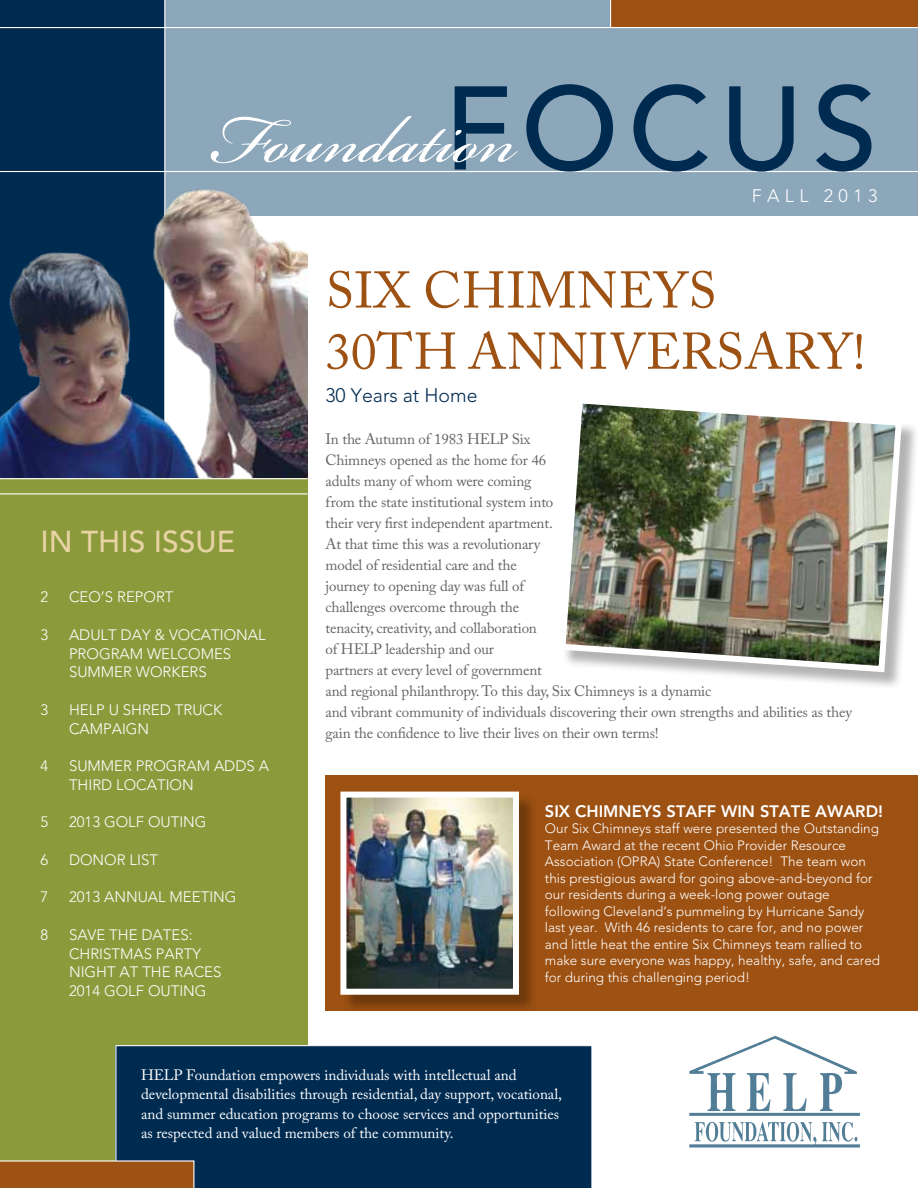
<style>
.page{position:relative;width:918px;height:1188px;background:#fff}
.page>*{position:absolute;margin:0;border:0;box-sizing:border-box;transform-origin:0 0}
.t1{font:103.5px "Bickham Script MM 400";color:#fff}
.t2{font:51px/61.2px "Adobe Caslon Pro";letter-spacing:.015em;color:#9d5112}
.t3{font:500 30px "Avenir";color:#e8d3a5}
.t4{font:300 19.5px "Avenir";color:#002b51}
.t5{font:300 18px "Avenir";letter-spacing:.3em;color:#fff}
.t6{font:800 16.5px "Avenir";color:#fff}
.t7{font:15px/21px "Adobe Caslon Pro";letter-spacing:-.01em;color:#636466}
.t8{font:15px/19.5px "Adobe Caslon Pro";color:#fff}
.t9{font:300 15px/18.8px "Avenir";color:#fff}
.t10{font:300 13.5px/16.5px "Avenir";color:#fff}
.s1{font-family:"Avenir";font-weight:500;font-size:117.45px;color:#002b51}
</style>
<div class="page">
<div style="left:326px;top:775px;width:592px;height:236px;background:#9d5112"></div>
<div style="left:164px;top:0;width:754px;height:216px;background:#8ca6ba"></div>
<div style="left:0;top:0;width:165px;height:649px;background:#002b51"></div>
<div style="left:611px;top:0;width:307px;height:28px;background:#9d5112"></div>
<hr style="left:0;top:171px;width:918px;height:1px;background:#fff">
<hr style="left:0;top:27px;width:918px;height:1px;background:#fff">
<svg style="left:610px;top:0;width:1px;height:27px"></svg>
<hr style="left:164px;top:0;width:1px;height:469px;background:#fff">
<img style="left:0;top:146px;width:308px;height:332px">
<div style="left:0;top:478px;width:308px;height:710px;background:#8b9b3c"></div>
<hr style="left:0;top:478px;width:308px;height:1px;background:#fff">
<hr style="left:0;top:493px;width:308px;height:1px;background:#fff">
<svg style="left:689px;top:1036px;width:171px;height:112px"></svg>
<div style="left:115px;top:1045px;width:477px;height:143px;background:#002b51"></div>
<svg style="left:0;top:1160px;width:194px;height:28px;background:#a0591d"></svg>
<div style="left:343px;top:794px;width:195px;height:220px;background:#000;opacity:.3"></div>
<img style="left:347px;top:799px;width:165px;height:189px">
<div style="left:340px;top:792px;width:179px;height:203px;border:6px solid #fff"></div>
<div style="left:562px;top:400px;width:356px;height:291px;background:#000;opacity:.3"></div>
<img style="left:562px;top:400px;width:343px;height:275px">
<h1 class="t1" style="left:209px;top:84px;width:670px">Foundation<span class="s1">FOCUS</span></h1>
<p class="t5" style="left:752px;top:186px;width:127px">FALL 2013</p>
<h3 class="t3" style="left:40px;top:524px;width:196px">IN THIS ISSUE</h3>
<p class="t9" style="left:40px;top:588px;width:9px">2</p>
<p class="t9" style="left:69px;top:588px;width:106px">CEO’s Report</p>
<p class="t9" style="left:40px;top:625px;width:9px">3</p>
<p class="t9" style="left:69px;top:625px;width:121px">Adult Day &amp; Voca</p>
<p class="t9" style="left:211px;top:625px;width:47px">tional</p>
<p class="t9" style="left:69px;top:644px;width:11px">Pro</p>
<p class="t9" style="left:99px;top:644px;width:73px">gram Welco</p>
<p class="t9" style="left:69px;top:644px;width:164px;text-indent:132px">mes<br>Summer Workers</p>
<p class="t9" style="left:40px;top:700px;width:9px">3</p>
<p class="t9" style="left:69px;top:700px;width:64px">HELP U Shre</p>
<p class="t9" style="left:160px;top:700px;width:64px">d Truck</p>
<p class="t9" style="left:69px;top:719px;width:63px">CAMPAIGN</p>
<p class="t9" style="left:40px;top:757px;width:19px">4 S</p>
<p class="t9" style="left:77px;top:757px;width:69px">ummer Pro</p>
<p class="t9" style="left:166px;top:757px;width:102px">gram Adds a</p>
<p class="t9" style="left:69px;top:775px;width:67px">Th ird Loca</p>
<p class="t9" style="left:157px;top:775px;width:38px">tion</p>
<p class="t9" style="left:40px;top:813px;width:9px">5</p>
<p class="t9" style="left:69px;top:813px;width:46px">2013 Golf</p>
<p class="t9" style="left:148px;top:813px;width:60px">Outing</p>
<p class="t9" style="left:40px;top:850px;width:24px">6 Do</p>
<p class="t9" style="left:93px;top:850px;width:67px">nor List</p>
<p class="t9" style="left:40px;top:888px;width:9px">7</p>
<p class="t9" style="left:69px;top:888px;width:57px">2013 ANNU</p>
<p class="t9" style="left:148px;top:888px;width:63px">AL M EETING</p>
<p class="t9" style="left:40px;top:925px;width:19px">8 Save</p>
<p class="t9" style="left:69px;top:925px;width:125px;text-indent:40px">the DateS:<br>Christmas Par</p>
<p class="t9" style="left:69px;top:944px;width:133px;text-indent:115px">ty<br>N ight at the Race</p>
<p class="t9" style="left:213px;top:963px;width:10px">s</p>
<p class="t9" style="left:69px;top:982px;width:46px">2014 Golf</p>
<p class="t9" style="left:148px;top:982px;width:60px">Outing</p>
<h2 class="t2" style="left:325px;top:259px;width:541px">Six Chimneys<br>30th Anniversary!</h2>
<h3 class="t4" style="left:326px;top:384px;width:154px">30 Years at Home</h3>
<p class="t7" style="left:326px;top:428px;width:528px">In the Autumn of 1983 HELP Six<br>Chimneys opened as the home for 46<br>adults many of whom were coming<br>from the state institutional system into<br>their very first independent apartment.<br>At that time this was a revolutionary<br>model of residential care and the<br>journey to opening day was full of<br>challenges overcome through the<br>tenacity, creativity, and collaboration<br>of HELP leadership and our<br>partners at every level of government<br>and regional philanthropy. To this day, Six Chimneys is a dynamic<br>and vibrant community of individuals discovering their own strengths and abilities as they gain the confidence to live their lives on their own terms!</p>
<p class="t6" style="left:545px;top:801px;width:340px">SIX CHIMNEYS STAFF WIN STATE AWARD!</p>
<p class="t10" style="left:545px;top:821px;width:337px">Our Six Chimneys staff were presented the Outstanding Team Award at the recent Ohio Provider Resource Association (OPRA) State Conference! The team won this prestigious award for going above-and-beyond for our residents during a week-long power outage following Cleveland’s pummeling by Hurricane Sandy last year. With 46 residents to care for, and no power and little heat the entire Six Chimneys team rallied to make sure everyone was happy, healthy, safe, and cared for during this challenging period!</p>
<p class="t8" style="left:141px;top:1065px;width:423px">HELP Foundation empowers individuals with intellectual and developmental disabilities through residential, day support, vocational, and summer education programs to choose services and opportunities as respected and valued members of the community.</p>
</div>
